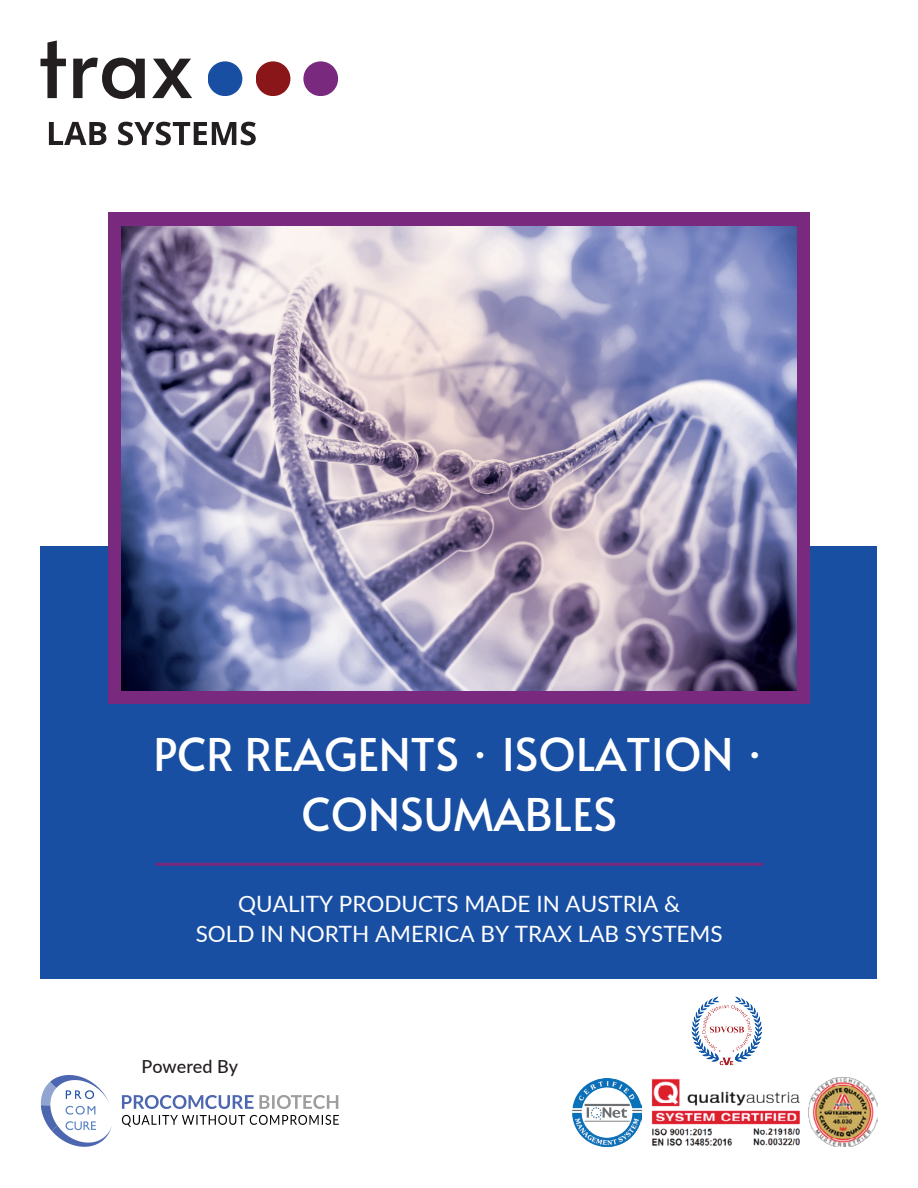
<style>
.page{position:relative;width:918px;height:1188px;background:#fff}
.page>*{position:absolute;margin:0;border:0;box-sizing:border-box;transform-origin:0 0}
.t1{font:45px/60px "Alata";color:#fff;text-align:center}
.t2{font:22.5px/30px "Lato";color:#fff;text-align:center}
.t3{font:500 18px "Lato";color:#231f20}
</style>
<div class="page">
<svg style="left:208px;top:61px;width:34px;height:35px"></svg>
<svg style="left:256px;top:61px;width:34px;height:35px"></svg>
<svg style="left:303px;top:61px;width:35px;height:35px"></svg>
<svg style="left:49px;top:122px;width:57px;height:23px"></svg>
<svg style="left:118px;top:122px;width:138px;height:23px"></svg>
<svg style="left:41px;top:40px;width:25px;height:58px"></svg>
<svg style="left:73px;top:58px;width:72px;height:41px"></svg>
<svg style="left:152px;top:59px;width:40px;height:39px"></svg>
<img style="left:651px;top:1078px;width:227px;height:69px">
<div style="left:40px;top:546px;width:838px;height:433px;background:#194fa2"></div>
<svg style="left:122px;top:1115px;width:217px;height:12px"></svg>
<svg style="left:122px;top:1095px;width:216px;height:14px"></svg>
<svg style="left:41px;top:1075px;width:71px;height:72px"></svg>
<img style="left:691px;top:996px;width:71px;height:70px">
<img style="left:573px;top:1079px;width:68px;height:68px">
<div style="left:108px;top:213px;width:702px;height:491px;background:#79297e"></div>
<img style="left:122px;top:226px;width:674px;height:465px">
<hr style="left:156px;top:863px;width:607px;height:3px;background:#79297e">
<h1 class="t1" style="left:153px;top:720px;width:613px">PCR REAGENTS · ISOLATION ·<br>CONSUMABLES</h1>
<p class="t2" style="left:196px;top:888px;width:528px">QUALITY PRODUCTS MADE IN AUSTRIA &amp;<br>SOLD IN NORTH AMERICA BY TRAX LAB SYSTEMS</p>
<p class="t3" style="left:141px;top:1054px;width:98px">Powered By</p>
</div>
